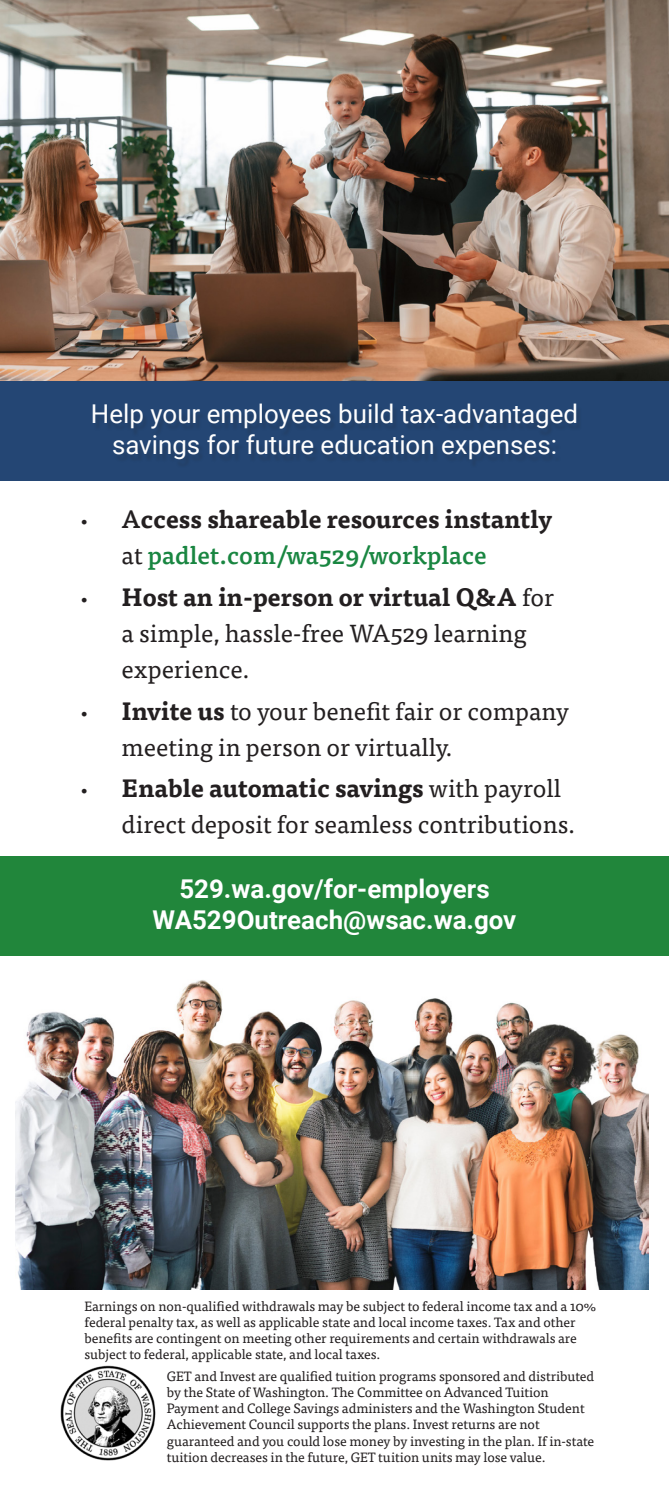
<style>
.page{position:relative;width:669px;height:1499px;background:#fff}
.page>*{position:absolute;margin:0;border:0;box-sizing:border-box;transform-origin:0 0}
.t1{font:25.88px/31.1px "Roboto";color:#fff;text-align:center}
.t2{font:700 25.88px "Roboto";color:#fff}
.t3{font:24.75px/36px "Tisa Pro";color:#231f20}
.t4{font:700 24.75px/36px "Tisa Pro";color:#231f20}
.t5{font:13.5px/16.2px "Tisa Pro";letter-spacing:-.005em;color:#231f20}
.s1{font-family:"Myriad Pro";font-weight:400;font-size:22.5px}
.s2{font-weight:500}
.s3{font-weight:400}
.s4{font-weight:500;color:#198641}
.s5{font-family:"Myriad Pro";font-size:22.5px}
.s6{font-weight:700}
</style>
<div class="page">
<div style="left:0;top:381px;width:668px;height:99px;background:#244674"></div>
<img style="left:61px;top:1365px;width:95px;height:95px">
<img style="left:0;top:0;width:668px;height:381px">
<img style="left:15px;top:980px;width:633px;height:309px">
<div style="left:0;top:856px;width:668px;height:100px;background:#21863b"></div>
<p class="t1" style="left:91px;top:397px;width:488px">Help your employees build tax-advantaged savings for future education expenses:</p>
<p class="t4" style="left:122px;top:500px;width:432px;text-indent:-40px"><span class="s1">•</span> <span class="s2">A</span>ccess shareable resources instantly <span class="s3">at</span> <span class="s4">padlet.com/wa529/workplace</span></p>
<p class="t3" style="left:122px;top:578px;width:433px;text-indent:-40px"><span class="s5">•</span> <span class="s6">Host an in-person or virtual Q&amp;A</span> for a simple, hassle-free WA529 learning experience.</p>
<p class="t3" style="left:122px;top:691px;width:448px;text-indent:-40px"><span class="s5">•</span> <span class="s6">Invite us</span> to your benefit fair or company meeting in person or virtually.</p>
<p class="t3" style="left:122px;top:769px;width:455px;text-indent:-40px"><span class="s5">•</span> <span class="s6">Enable automatic savings</span> with payroll direct deposit for seamless contributions.</p>
<p class="t2" style="left:179px;top:871px;width:311px">529.wa.gov/for-employers</p>
<p class="t2" style="left:152px;top:902px;width:365px">WA529Outreach@wsac.wa.gov</p>
<p class="t5" style="left:84px;top:1296px;width:513px">Earnings on non-qualified withdrawals may be subject to federal income tax and a 10% federal penalty tax, as well as applicable state and local income taxes. Tax and other benefits are contingent on meeting other requirements and certain withdrawals are subject to federal, applicable state, and local taxes.</p>
<p class="t5" style="left:167px;top:1367px;width:428px">GET and Invest are qualified tuition programs sponsored and distributed by the State of Washington. The Committee on Advanced Tuition Payment and College Savings administers and the Washington Student Achievement Council supports the plans. Invest returns are not guaranteed and you could lose money by investing in the plan. If in-state tuition decreases in the future, GET tuition units may lose value.</p>
</div>
